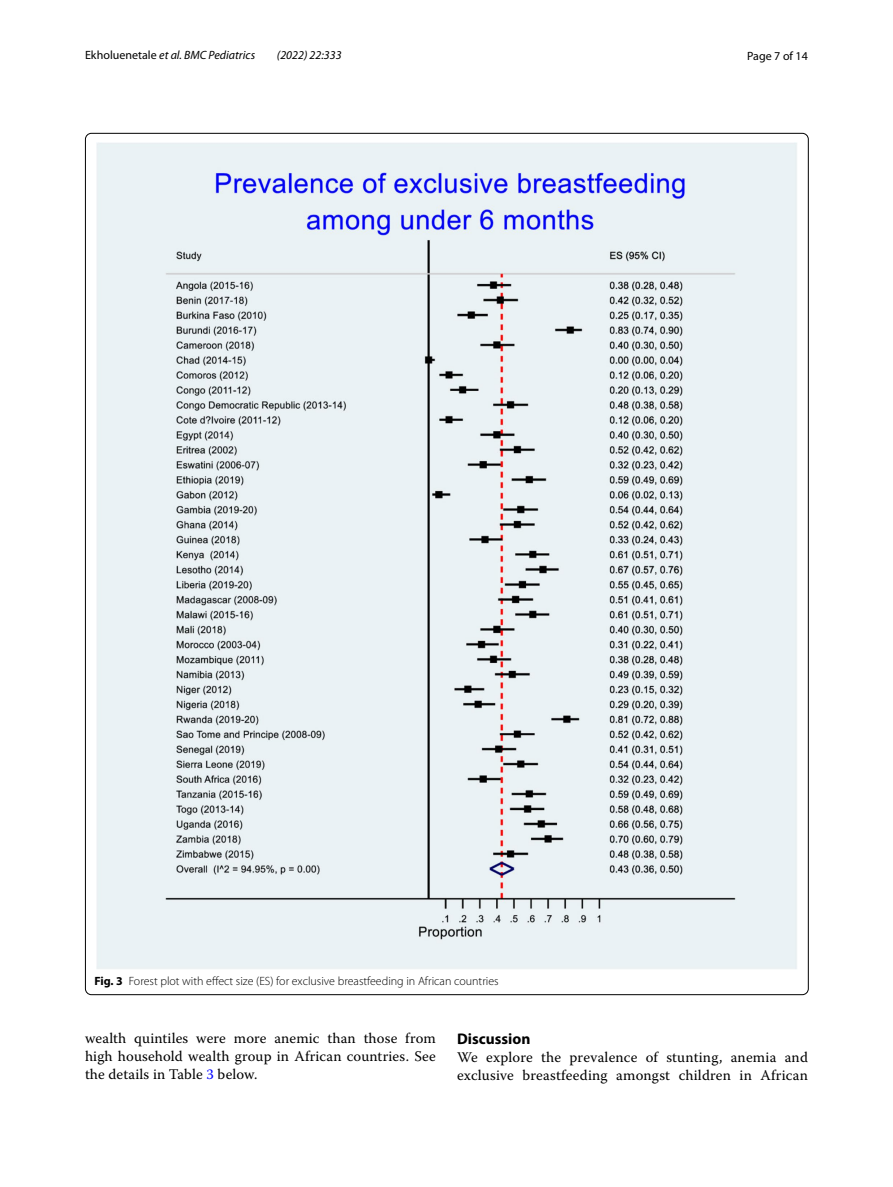
<style>
.page{position:relative;width:893px;height:1187px;background:#fff}
.page>*{position:absolute;margin:0;border:0;box-sizing:border-box;transform-origin:0 0}
.t1{font:700 15.45px "Myriad Pro";color:#000}
.t2{font:14.7px/18px "Warnock Pro";letter-spacing:.015em;color:#000;text-align:justify}
.t3{font:300 12px "Myriad Pro";color:#000}
.t4{font:italic 12px "Myriad Pro";color:#000}
.t5{font:12px "Myriad Pro";color:#000}
.s1{font-style:normal}
.s2{font-weight:700}
.s3{color:#00f}
</style>
<div class="page">
<img style="left:97px;top:142px;width:700px;height:827px">
<p class="t4" style="left:85px;top:48px;width:172px"><span class="s1">Ekholuenetale</span> et al. BMC Pediatrics</p>
<p class="t4" style="left:277px;top:48px;width:66px">(2022) 22:333</p>
<p class="t5" style="left:747px;top:48px;width:62px">Page 7 of 14</p>
<p class="t3" style="left:94px;top:974px;width:406px"><span class="s2">Fig. 3</span> Forest plot with effect size (ES) for exclusive breastfeeding in African countries</p>
<p class="t2" style="left:85px;top:1029px;width:352px">wealth quintiles were more anemic than those from high household wealth group in African countries. See the details in Table <span class="s3">3</span> below.</p>
<p class="t1" style="left:457px;top:1028px;width:75px">Discussion</p>
<p class="t2" style="left:457px;top:1047px;width:352px">We explore the prevalence of stunting, anemia and exclusive breastfeeding amongst children in African</p>
</div>
